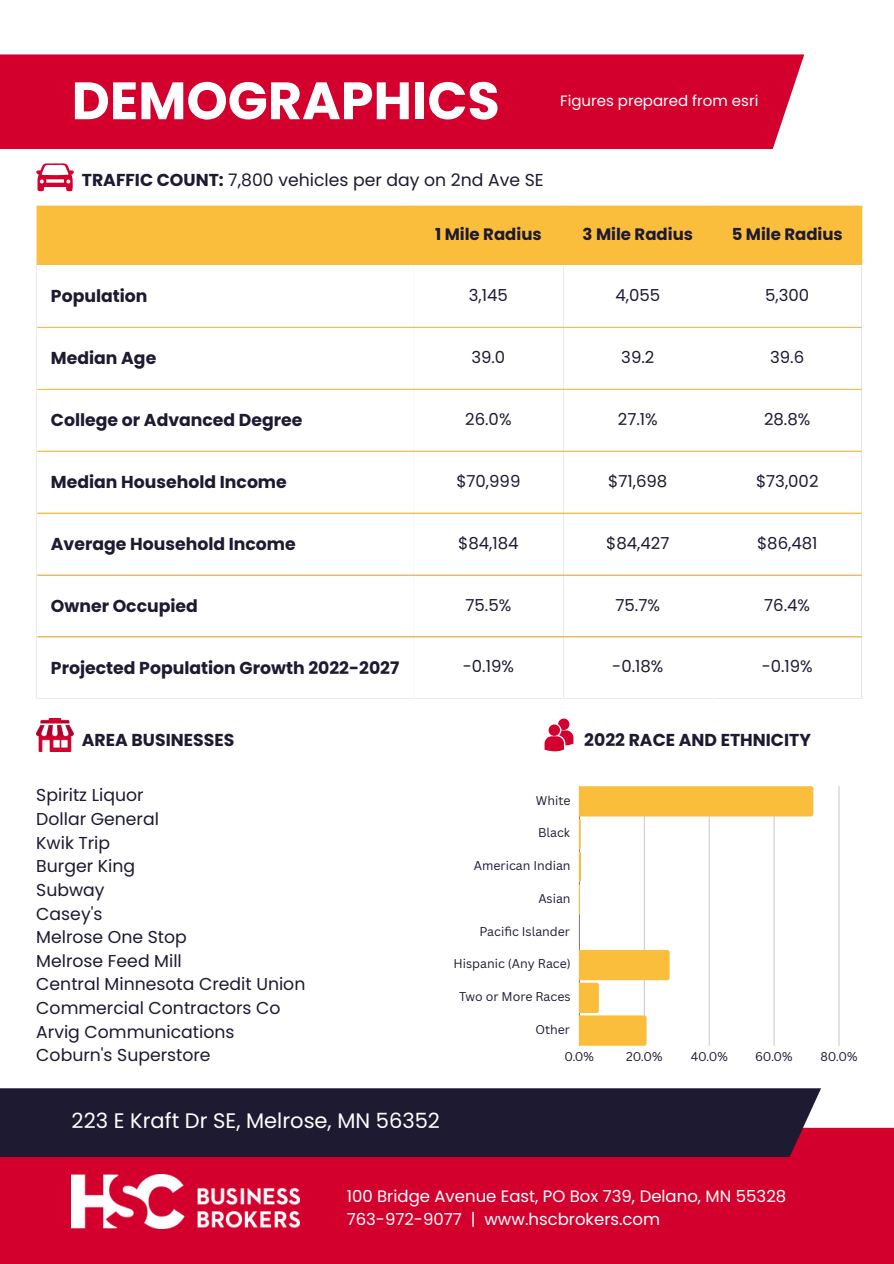
<style>
.page{position:relative;width:894px;height:1264px;background:#fff}
.page>*{position:absolute;margin:0;border:0;box-sizing:border-box;transform-origin:0 0}
.t1{font:700 52.5px "Poppins";color:#fff}
.t2{font:21px "Poppins";color:#fff}
.t3{font:17.25px/23.7px "Poppins";color:#1d1a31}
.t4{font:700 17.25px "Poppins";color:#1d1a31}
.t5{font:16.5px "Poppins";color:#1d1a31}
.t6{font:16.5px/22.8px "Poppins";color:#fff}
.t7{font:700 16.5px "Poppins";color:#1d1a31}
.t8{font:15px "Poppins";color:#fff}
.t9{font:12.3px "Canva Sans";color:#1d1a31}
.s1{font-weight:700}
</style>
<div class="page">
<div style="left:0;top:54px;width:804px;height:95px;background:#d3002e"></div>
<div style="left:0;top:1127px;width:893px;height:136px;background:#d3002e"></div>
<div style="left:0;top:1088px;width:820px;height:69px;background:#1d1a31"></div>
<img style="left:72px;top:1174px;width:227px;height:54px">
<div style="left:37px;top:206px;width:825px;height:59px;background:#fabe3c"></div>
<hr style="left:37px;top:327px;width:824px;height:1px;background:#fabe3c">
<hr style="left:37px;top:389px;width:824px;height:1px;background:#fabe3c">
<hr style="left:37px;top:450px;width:824px;height:2px;background:#fabe3c">
<hr style="left:37px;top:512px;width:824px;height:1px;background:#fabe3c">
<hr style="left:37px;top:574px;width:824px;height:1px;background:#fabe3c">
<hr style="left:37px;top:636px;width:824px;height:1px;background:#fabe3c">
<svg style="left:36px;top:163px;width:37px;height:28px"></svg>
<img style="left:36px;top:718px;width:37px;height:33px">
<hr style="left:579px;top:786px;width:1px;height:259px;background:#83828e">
<hr style="left:644px;top:786px;width:1px;height:259px;background:#d1d1d5">
<hr style="left:708px;top:786px;width:1px;height:259px;background:#eeedef">
<hr style="left:773px;top:786px;width:1px;height:259px;background:#e7e7e9">
<hr style="left:838px;top:786px;width:1px;height:259px;background:#e1e1e4">
<svg style="left:579px;top:786px;width:234px;height:128px"></svg>
<svg style="left:579px;top:949px;width:90px;height:96px"></svg>
<svg style="left:544px;top:718px;width:29px;height:33px"></svg>
<p class="t1" style="left:72px;top:64px;width:429px">DEMOGRAPHICS</p>
<p class="t8" style="left:560px;top:90px;width:199px">Figures prepared from esri</p>
<p class="t3" style="left:82px;top:168px;width:463px"><span class="s1">TRAFFIC COUNT:</span> 7,800 vehicles per day on 2nd Ave SE</p>
<p class="t7" style="left:435px;top:222px;width:108px">1 Mile Radius</p>
<p class="t7" style="left:582px;top:222px;width:112px">3 Mile Radius</p>
<h3 class="t7" style="left:731px;top:222px;width:113px">5 Mile Radius</h3>
<h4 class="t4" style="left:51px;top:284px;width:98px">Population</h4>
<p class="t5" style="left:468px;top:284px;width:40px">3,145</p>
<p class="t5" style="left:615px;top:284px;width:46px">4,055</p>
<p class="t5" style="left:765px;top:284px;width:46px">5,300</p>
<p class="t4" style="left:51px;top:346px;width:107px">Median Age</p>
<p class="t5" style="left:471px;top:345px;width:35px">39.0</p>
<p class="t5" style="left:621px;top:345px;width:35px">39.2</p>
<p class="t5" style="left:770px;top:345px;width:36px">39.6</p>
<p class="t4" style="left:51px;top:408px;width:253px">College or Advanced Degree</p>
<p class="t5" style="left:465px;top:407px;width:48px">26.0%</p>
<p class="t5" style="left:617px;top:407px;width:41px">27.1%</p>
<p class="t5" style="left:763px;top:407px;width:48px">28.8%</p>
<p class="t4" style="left:51px;top:469px;width:237px">Median Household Income</p>
<p class="t5" style="left:456px;top:469px;width:66px">$70,999</p>
<p class="t5" style="left:608px;top:469px;width:61px">$71,698</p>
<p class="t5" style="left:755px;top:469px;width:64px">$73,002</p>
<p class="t4" style="left:51px;top:531px;width:246px">Average Household Income</p>
<p class="t5" style="left:458px;top:531px;width:62px">$84,184</p>
<p class="t5" style="left:606px;top:531px;width:65px">$84,427</p>
<p class="t5" style="left:756px;top:531px;width:62px">$86,481</p>
<p class="t4" style="left:51px;top:593px;width:148px">Owner Occupied</p>
<p class="t5" style="left:465px;top:593px;width:47px">75.5%</p>
<p class="t5" style="left:615px;top:593px;width:46px">75.7%</p>
<p class="t5" style="left:764px;top:593px;width:47px">76.4%</p>
<p class="t4" style="left:51px;top:655px;width:350px">Projected Population Growth 2022-2027</p>
<p class="t5" style="left:462px;top:655px;width:53px">-0.19%</p>
<p class="t5" style="left:612px;top:655px;width:53px">-0.18%</p>
<p class="t5" style="left:761px;top:655px;width:53px">-0.19%</p>
<h3 class="t4" style="left:82px;top:728px;width:154px">AREA BUSINESSES</h3>
<h4 class="t3" style="left:36px;top:783px;width:109px">Spiritz Liquor</h4>
<p class="t3" style="left:36px;top:807px;width:124px">Dollar General<br>Kwik Trip<br>Burger King<br>Subway<br>Casey's</p>
<h4 class="t3" style="left:36px;top:925px;width:152px">Melrose One Stop</h4>
<p class="t3" style="left:36px;top:948px;width:270px">Melrose Feed Mill<br>Central Minnesota Credit Union</p>
<h4 class="t3" style="left:36px;top:996px;width:246px">Commercial Contractors Co</h4>
<p class="t3" style="left:36px;top:1019px;width:200px">Arvig Communications<br>Coburn's Superstore</p>
<h2 class="t4" style="left:584px;top:728px;width:228px">2022 RACE AND ETHNICITY</h2>
<p class="t9" style="left:535px;top:791px;width:36px">White</p>
<p class="t9" style="left:538px;top:824px;width:33px">Black</p>
<p class="t9" style="left:474px;top:857px;width:98px">American Indian</p>
<p class="t9" style="left:538px;top:889px;width:34px">Asian</p>
<p class="t9" style="left:479px;top:922px;width:92px">Pacific Islander</p>
<p class="t9" style="left:453px;top:955px;width:119px">Hispanic (Any Race)</p>
<p class="t9" style="left:459px;top:987px;width:113px">Two or More Races</p>
<p class="t9" style="left:535px;top:1020px;width:36px">Other</p>
<p class="t9" style="left:564px;top:1048px;width:31px">0.0%</p>
<p class="t9" style="left:626px;top:1048px;width:38px">20.0%</p>
<p class="t9" style="left:690px;top:1048px;width:39px">40.0%</p>
<p class="t9" style="left:754px;top:1048px;width:39px">60.0%</p>
<p class="t9" style="left:820px;top:1048px;width:39px">80.0%</p>
<p class="t2" style="left:72px;top:1105px;width:370px">223 E Kraft Dr SE, Melrose, MN 56352</p>
<p class="t6" style="left:346px;top:1184px;width:441px">100 Bridge Avenue East, PO Box 739, Delano, MN 55328<br>763-972-9077 | www.hscbrokers.com</p>
</div>
